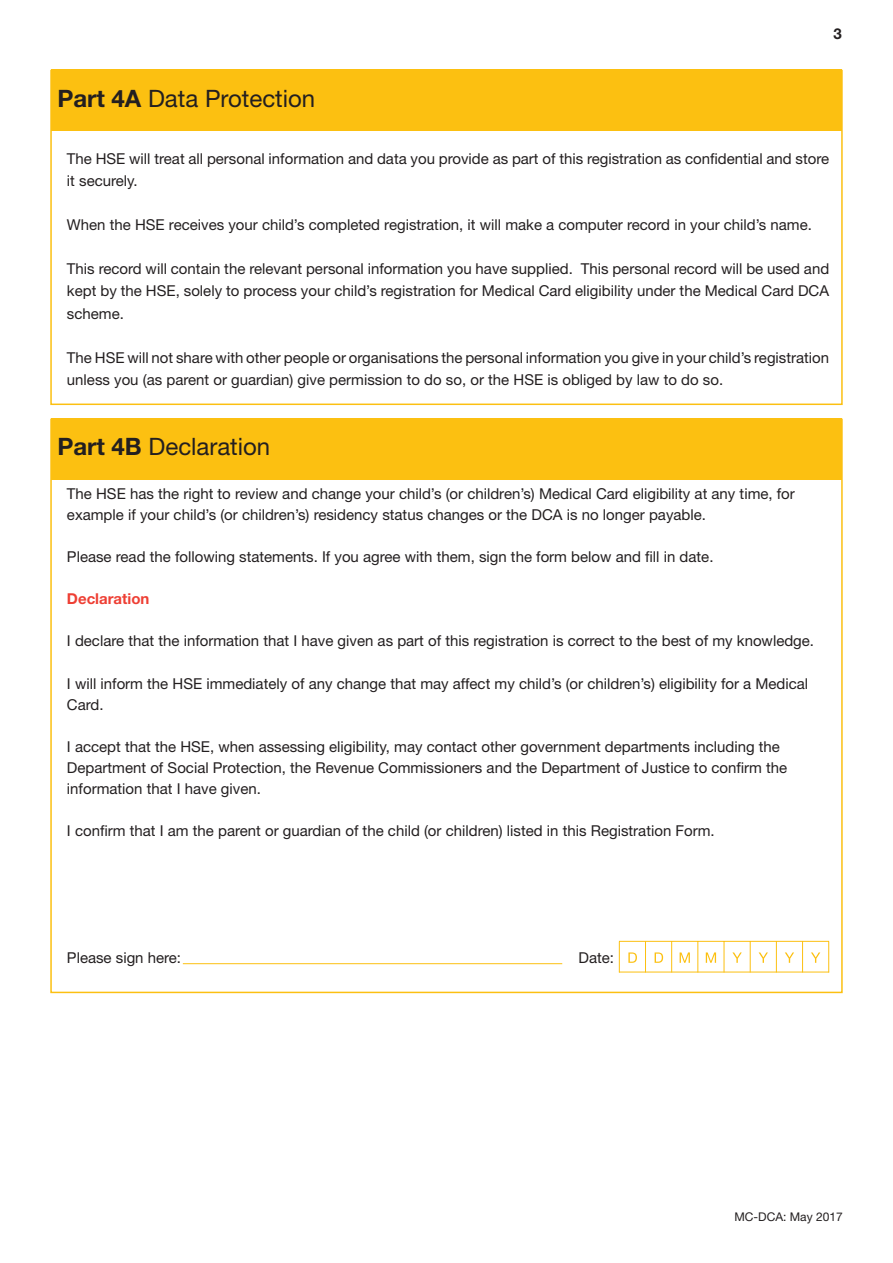
<style>
.page{position:relative;width:893px;height:1263px;background:#fff}
.page>*{position:absolute;margin:0;border:0;box-sizing:border-box;transform-origin:0 0}
.t1{font:24px "Helvetica Neue LT Std";color:#231f20}
.t2{font:15px/22.5px "Helvetica Neue LT Std";color:#231f20}
.t3{font:700 15px "Helvetica Neue LT Std";color:#ee3f34}
.t4{font:700 15px "Helvetica Neue LT Std";color:#231f20}
.t5{font:12px "Helvetica Neue LT Std";color:#231f20}
.s1{font-weight:700}
</style>
<div class="page">
<div style="left:50px;top:70px;width:793px;height:335px;background:#fff;border:2px solid #fcc011"></div>
<div style="left:50px;top:419px;width:793px;height:574px;background:#fff;border:2px solid #fcc011"></div>
<div style="left:51px;top:70px;width:791px;height:61px;background:#fcc011"></div>
<div style="left:51px;top:419px;width:791px;height:61px;background:#fcc011"></div>
<hr style="left:619px;top:942px;width:1px;height:30px;background:#fcc011">
<hr style="left:645px;top:942px;width:1px;height:30px;background:#fcc011">
<hr style="left:671px;top:942px;width:1px;height:30px;background:#fcc011">
<hr style="left:697px;top:942px;width:1px;height:30px;background:#fcc011">
<hr style="left:724px;top:942px;width:1px;height:30px;background:#fcc011">
<hr style="left:750px;top:942px;width:1px;height:30px;background:#fcc011">
<hr style="left:776px;top:942px;width:1px;height:30px;background:#fcc011">
<svg style="left:619px;top:941px;width:210px;height:1px"></svg>
<hr style="left:802px;top:942px;width:1px;height:30px;background:#fcc011">
<hr style="left:828px;top:942px;width:1px;height:30px;background:#fcc011">
<svg style="left:628px;top:952px;width:9px;height:11px"></svg>
<svg style="left:655px;top:952px;width:8px;height:11px"></svg>
<svg style="left:680px;top:952px;width:10px;height:11px"></svg>
<svg style="left:706px;top:952px;width:10px;height:11px"></svg>
<svg style="left:732px;top:952px;width:10px;height:11px"></svg>
<svg style="left:759px;top:952px;width:9px;height:11px"></svg>
<svg style="left:785px;top:952px;width:9px;height:11px"></svg>
<svg style="left:811px;top:952px;width:9px;height:11px"></svg>
<hr style="left:619px;top:971px;width:210px;height:1px;background:#fcc011">
<hr style="left:183px;top:963px;width:379px;height:1px;background:#fcc011">
<h1 class="t1" style="left:57px;top:84px;width:259px"><span class="s1">Part 4A</span> Data Protection</h1>
<p class="t4" style="left:834px;top:25px;width:10px">3</p>
<p class="t2" style="left:67px;top:147px;width:764px">The HSE will treat all personal information and data you provide as part of this registration as confidential and store it securely.</p>
<p class="t2" style="left:67px;top:213px;width:746px">When the HSE receives your child’s completed registration, it will make a computer record in your child’s name.</p>
<p class="t2" style="left:67px;top:257px;width:764px;text-align:justify">This record will contain the relevant personal information you have supplied. This personal record will be used and kept by the HSE, solely to process your child’s registration for Medical Card eligibility under the Medical Card DCA scheme.</p>
<p class="t2" style="left:67px;top:346px;width:764px">The HSE will not share with other people or organisations the personal information you give in your child’s registration unless you (as parent or guardian) give permission to do so, or the HSE is obliged by law to do so.</p>
<h1 class="t1" style="left:57px;top:433px;width:214px"><span class="s1">Part 4B</span> Declaration</h1>
<p class="t2" style="left:67px;top:483px;width:729px;line-height:21px">The HSE has the right to review and change your child’s (or children’s) Medical Card eligibility at any time, for example if your child’s (or children’s) residency status changes or the DCA is no longer payable.</p>
<p class="t2" style="left:67px;top:545px;width:648px">Please read the following statements. If you agree with them, sign the form below and fill in date.</p>
<p class="t3" style="left:67px;top:590px;width:84px">Declaration</p>
<p class="t2" style="left:67px;top:630px;width:749px">I declare that the information that I have given as part of this registration is correct to the best of my knowledge.</p>
<p class="t2" style="left:67px;top:673px;width:743px;line-height:21px">I will inform the HSE immediately of any change that may affect my child’s (or children’s) eligibility for a Medical<br>Card.</p>
<p class="t2" style="left:67px;top:736px;width:722px;line-height:21px">I accept that the HSE, when assessing eligibility, may contact other government departments including the<br>Department of Social Protection, the Revenue Commissioners and the Department of Justice to confirm the information that I have given.</p>
<p class="t2" style="left:67px;top:819px;width:649px">I confirm that I am the parent or guardian of the child (or children) listed in this Registration Form.</p>
<p class="t2" style="left:67px;top:946px;width:116px">Please sign here:</p>
<p class="t2" style="left:578px;top:946px;width:37px">Date:</p>
<p class="t5" style="left:734px;top:1209px;width:110px">MC-DCA: May 2017</p>
</div>
